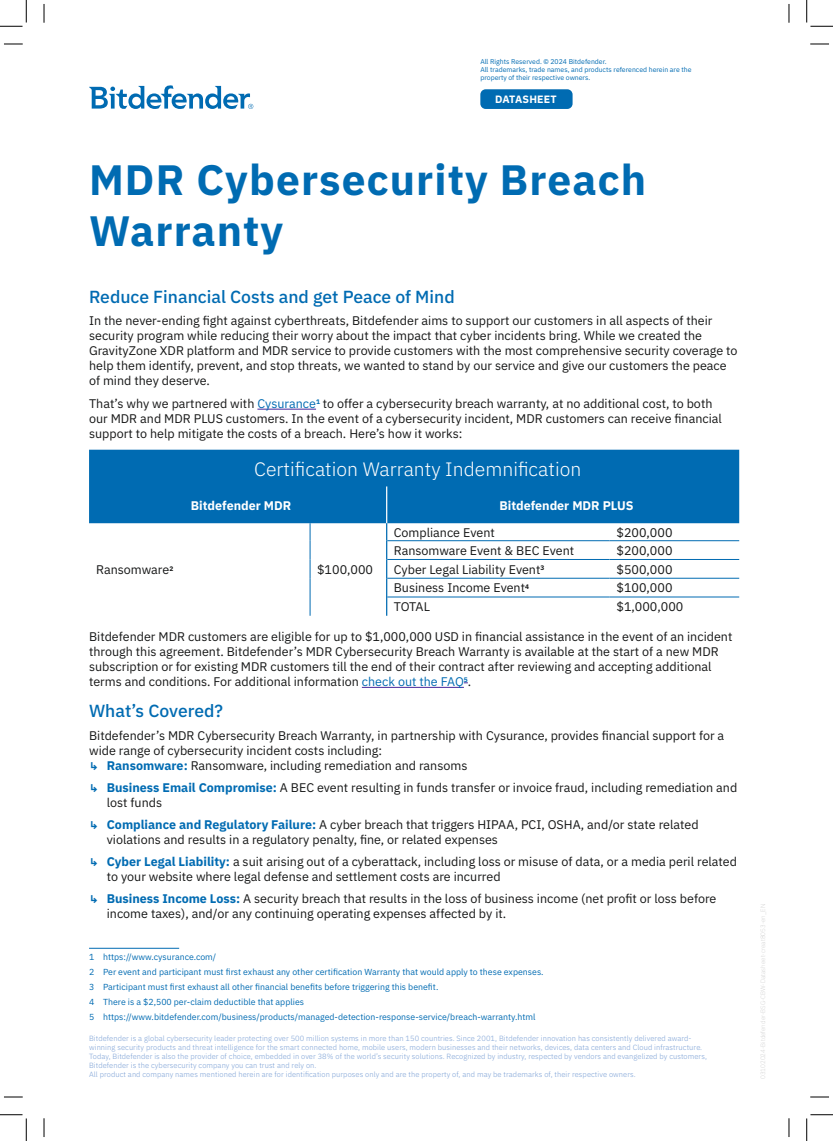
<style>
.page{position:relative;width:833px;height:1141px;background:#fff}
.page>*{position:absolute;margin:0;border:0;box-sizing:border-box;transform-origin:0 0}
.t1{font:700 42.5px/51px "IBM Plex Sans";letter-spacing:.025em;color:#006bb2}
.t2{font:300 19.38px "IBM Plex Sans";color:#fff}
.t3{font:500 17.5px "IBM Plex Sans";color:#006bb2}
.t4{font:12.5px/15px "IBM Plex Sans";color:#151616}
.t5{font:700 12.5px "IBM Plex Sans";color:#fff}
.t6{font:700 10.62px "IBM Plex Sans";letter-spacing:.02em;color:#fff}
.t7{font:8.75px/15px "IBM Plex Sans";color:#006bb2}
.t8{font:300 7.5px/9px "IBM Plex Sans";letter-spacing:.01em;color:#7ba0d5}
.t9{font:6.88px/8.2px "IBM Plex Sans";color:#006bb2}
.s1{color:#006bb2}
.s2{font-weight:700;font-size:11.25px;color:#006bb2}
.s3{font-weight:700;color:#006bb2}
</style>
<div class="page">
<div style="left:480px;top:89px;width:92px;height:20px;background:#006bb2;border-radius:5px"></div>
<svg style="left:89px;top:85px;width:164px;height:24px"></svg>
<hr style="left:257px;top:409px;width:59px;height:1px;background:#47279b">
<hr style="left:361px;top:687px;width:102px;height:1px;background:#47279b">
<div style="left:89px;top:449px;width:649px;height:74px;background:#006bb2"></div>
<hr style="left:387px;top:540px;width:222px;height:1px;background:#006bb2">
<hr style="left:609px;top:540px;width:129px;height:1px;background:#006bb2">
<hr style="left:387px;top:559px;width:222px;height:1px;background:#006bb2">
<hr style="left:609px;top:559px;width:129px;height:1px;background:#006bb2">
<hr style="left:387px;top:578px;width:222px;height:1px;background:#006bb2">
<hr style="left:609px;top:578px;width:129px;height:1px;background:#006bb2">
<hr style="left:387px;top:596px;width:222px;height:1px;background:#006bb2">
<hr style="left:609px;top:596px;width:129px;height:1px;background:#006bb2">
<svg style="left:309px;top:523px;width:1px;height:92px"></svg>
<hr style="left:386px;top:486px;width:1px;height:37px;background:#fff">
<svg style="left:386px;top:523px;width:1px;height:92px"></svg>
<hr style="left:89px;top:947px;width:90px;height:1px;background:#006bb2">
<svg style="left:4px;top:43px;width:19px;height:2px"></svg>
<svg style="left:810px;top:43px;width:18px;height:2px"></svg>
<svg style="left:4px;top:1096px;width:19px;height:1px"></svg>
<svg style="left:810px;top:1096px;width:18px;height:1px"></svg>
<svg style="left:43px;top:4px;width:2px;height:19px"></svg>
<svg style="left:43px;top:1118px;width:2px;height:18px"></svg>
<svg style="left:788px;top:4px;width:1px;height:19px"></svg>
<svg style="left:788px;top:1118px;width:1px;height:18px"></svg>
<svg style="left:0;top:0;width:27px;height:27px"></svg>
<svg style="left:0;top:1114px;width:27px;height:26px"></svg>
<svg style="left:806px;top:0;width:26px;height:27px"></svg>
<svg style="left:806px;top:1114px;width:26px;height:26px"></svg>
<p class="t9" style="left:480px;top:56px;width:213px">All Rights Reserved. © 2024 Bitdefender.<br>All trademarks, trade names, and products referenced herein are the property of their respective owners.</p>
<p class="t6" style="left:495px;top:91px;width:63px">DATASHEET</p>
<h1 class="t1" style="left:89px;top:151px;width:558px">MDR Cybersecurity Breach<br>Warranty</h1>
<h3 class="t3" style="left:89px;top:283px;width:367px">Reduce Financial Costs and get Peace of Mind</h3>
<p class="t4" style="left:89px;top:312px;width:649px">In the never-ending fight against cyberthreats, Bitdefender aims to support our customers in all aspects of their security program while reducing their worry about the impact that cyber incidents bring. While we created the GravityZone XDR platform and MDR service to provide customers with the most comprehensive security coverage to help them identify, prevent, and stop threats, we wanted to stand by our service and give our customers the peace of mind they deserve.</p>
<p class="t4" style="left:89px;top:394px;width:634px">That’s why we partnered with <span class="s1">Cysurance</span><sup>1</sup> to offer a cybersecurity breach warranty, at no additional cost, to both our MDR and MDR PLUS customers. In the event of a cybersecurity incident, MDR customers can receive financial support to help mitigate the costs of a breach. Here’s how it works:</p>
<h2 class="t2" style="left:254px;top:454px;width:328px">Certification Warranty Indemnification</h2>
<p class="t5" style="left:191px;top:495px;width:102px">Bitdefender MDR</p>
<p class="t5" style="left:499px;top:495px;width:136px">Bitdefender MDR PLUS</p>
<p class="t4" style="left:393px;top:523px;width:102px">Compliance Event</p>
<p class="t4" style="left:616px;top:523px;width:57px">$200,000</p>
<p class="t4" style="left:393px;top:542px;width:182px">Ransomware Event &amp; BEC Event</p>
<p class="t4" style="left:616px;top:542px;width:57px">$200,000</p>
<p class="t4" style="left:393px;top:560px;width:152px">Cyber Legal Liability Event<sup>3</sup></p>
<p class="t4" style="left:616px;top:560px;width:57px">$500,000</p>
<p class="t4" style="left:393px;top:579px;width:137px">Business Income Event<sup>4</sup></p>
<p class="t4" style="left:616px;top:579px;width:57px">$100,000</p>
<p class="t4" style="left:393px;top:598px;width:38px">TOTAL</p>
<p class="t4" style="left:616px;top:598px;width:68px">$1,000,000</p>
<p class="t4" style="left:89px;top:627px;width:644px">Bitdefender MDR customers are eligible for up to $1,000,000 USD in financial assistance in the event of an incident through this agreement. Bitdefender’s MDR Cybersecurity Breach Warranty is available at the start of a new MDR subscription or for existing MDR customers till the end of their contract after reviewing and accepting additional terms and conditions. For additional information <span class="s1">check out the FAQ</span><sup>5</sup>.</p>
<h3 class="t3" style="left:89px;top:697px;width:135px">What’s Covered?</h3>
<p class="t4" style="left:89px;top:726px;width:636px">Bitdefender’s MDR Cybersecurity Breach Warranty, in partnership with Cysurance, provides financial support for a wide range of cybersecurity incident costs including:<br><span class="s2">↳</span> <span class="s3">Ransomware:</span> Ransomware, including remediation and ransoms</p>
<p class="t4" style="left:107px;top:778px;width:631px;text-indent:-18px"><span class="s2">↳</span> <span class="s3">Business Email Compromise:</span> A BEC event resulting in funds transfer or invoice fraud, including remediation and lost funds</p>
<p class="t4" style="left:107px;top:815px;width:593px;text-indent:-18px"><span class="s2">↳</span> <span class="s3">Compliance and Regulatory Failure:</span> A cyber breach that triggers HIPAA, PCI, OSHA, and/or state related violations and results in a regulatory penalty, fine, or related expenses</p>
<p class="t4" style="left:107px;top:852px;width:631px;text-indent:-18px"><span class="s2">↳</span> <span class="s3">Cyber Legal Liability:</span> a suit arising out of a cyberattack, including loss or misuse of data, or a media peril related to your website where legal defense and settlement costs are incurred</p>
<p class="t4" style="left:107px;top:889px;width:610px;text-indent:-18px"><span class="s2">↳</span> <span class="s3">Business Income Loss:</span> A security breach that results in the loss of business income (net profit or loss before income taxes), and/or any continuing operating expenses affected by it.</p>
<p class="t7" style="left:89px;top:948px;width:456px">1 https://www.cysurance.com/<br>2 Per event and participant must first exhaust any other certification Warranty that would apply to these expenses.<br>3 Participant must first exhaust all other financial benefits before triggering this benefit.<br>4 There is a $2,500 per-claim deductible that applies<br>5 https://www.bitdefender.com/business/products/managed-detection-response-service/breach-warranty.html</p>
<p class="t4" style="left:96px;top:561px;width:79px">Ransomware<sup>2</sup></p>
<p class="t4" style="left:317px;top:561px;width:57px">$100,000</p>
<p class="t8" style="left:89px;top:1033px;width:619px">Bitdefender is a global cybersecurity leader protecting over 500 million systems in more than 150 countries. Since 2001, Bitdefender innovation has consistently delivered award&shy;winning security products and threat intelligence for the smart connected home, mobile users, modern businesses and their networks, devices, data centers and Cloud infrastructure.<br>Today, Bitdefender is also the provider of choice, embedded in over 38% of the world’s security solutions. Recognized by industry, respected by vendors and evangelized by customers, Bitdefender is the cybersecurity company you can trust and rely on.<br>All product and company names mentioned herein are for identification purposes only and are the property of, and may be trademarks of, their respective owners.</p>
</div>
